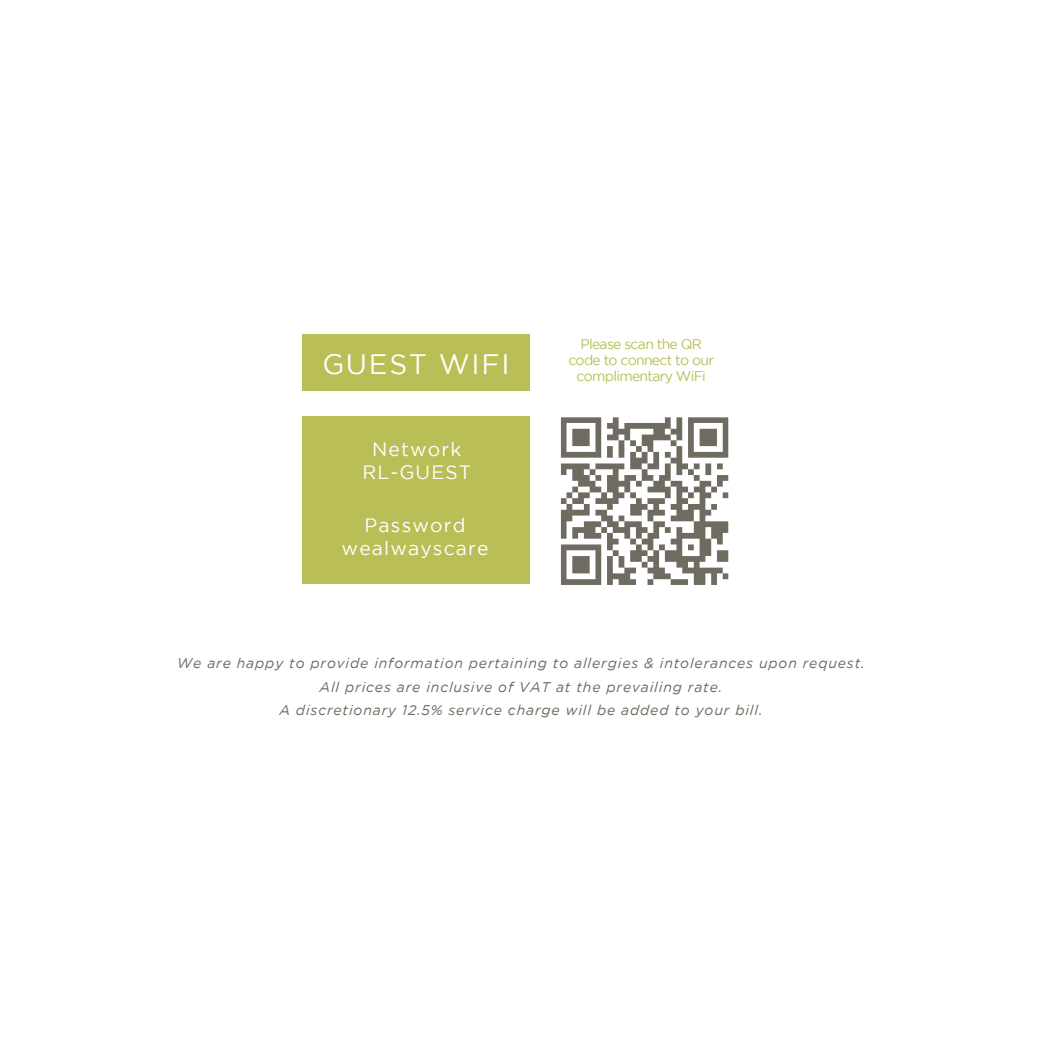
<style>
.page{position:relative;width:1042px;height:1042px;background:#fff}
.page>*{position:absolute;margin:0;border:0;box-sizing:border-box;transform-origin:0 0}
.t1{font:28px "Gotham";letter-spacing:.06em;color:#fff}
.t2{font:19.25px/23.1px "Gotham";letter-spacing:.06em;color:#fff;text-align:center}
.t3{font:italic 14px "Gotham";letter-spacing:.06em;color:#6c685c}
.t4{font:14px/15.8px "Gotham";letter-spacing:-.05em;color:#b9be57;text-align:center}
</style>
<div class="page">
<div style="left:302px;top:417px;width:227px;height:167px;background:#b9be57"></div>
<div style="left:302px;top:334px;width:227px;height:57px;background:#b9be57"></div>
<img style="left:560px;top:417px;width:169px;height:168px">
<p class="t1" style="left:322px;top:348px;width:189px">GUEST WIFI</p>
<p class="t2" style="left:362px;top:437px;width:110px">Network<br>RL-GUEST</p>
<p class="t2" style="left:342px;top:513px;width:148px">Password wealwayscare</p>
<p class="t4" style="left:568px;top:336px;width:147px">Please scan the QR code to connect to our complimentary WiFi</p>
<p class="t3" style="left:177px;top:656px;width:689px">We are happy to provide information pertaining to allergies &amp; intolerances upon request.</p>
<p class="t3" style="left:320px;top:679px;width:404px">All prices are inclusive of VAT at the prevailing rate.</p>
<p class="t3" style="left:279px;top:702px;width:485px">A discretionary 12.5% service charge will be added to your bill.</p>
</div>
